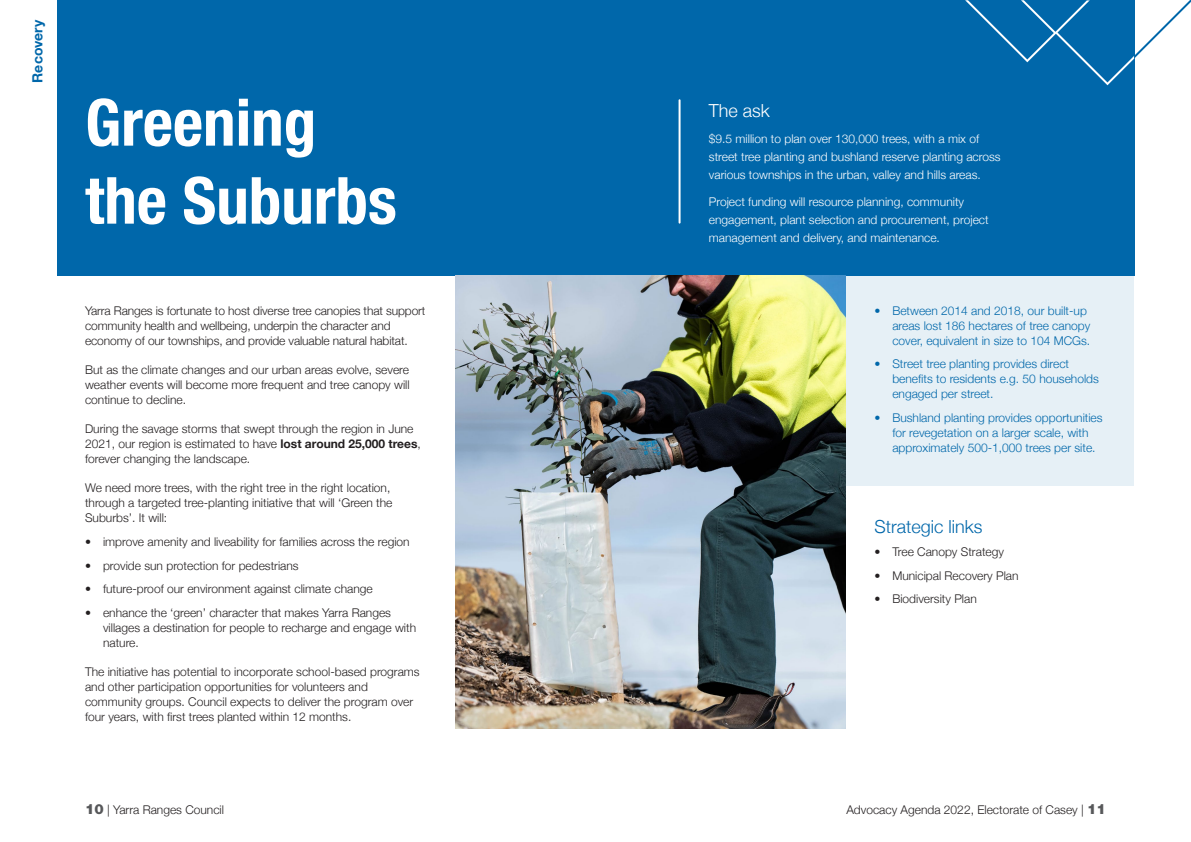
<style>
.page{position:relative;width:1191px;height:842px;background:#fff}
.page>*{position:absolute;margin:0;border:0;box-sizing:border-box;transform-origin:0 0}
.Page_title{font:700 condensed 65px/78px "Helvetica Neue LT Std";color:#fff}
.Content_heading{font:300 18px "Helvetica Neue";color:#0067aa}
.Content_heading_whit{font:300 18px "Helvetica Neue";color:#fff}
.Theme_heading{font:700 14px "Helvetica Neue";color:#0067aa}
.Body_copy{font:300 12px/15px "Helvetica Neue";color:#231f20}
.t1{font:300 12px/15px "Helvetica Neue";color:#0067aa}
.Ask_copy_white{font:300 12px/18px "Helvetica Neue";color:#fff}
.s1{font-weight:700}
.s2{font-weight:900;font-size:14px;color:#57585a}
</style>
<div class="page">
<div style="left:817px;top:275px;width:317px;height:211px;background:#e6f0f6"></div>
<div style="left:57px;top:0;width:1077px;height:275px;background:#0067aa"></div>
<svg style="left:965px;top:0;width:226px;height:85px"></svg>
<hr style="left:678px;top:100px;width:2px;height:123px;background:#fff">
<img style="left:456px;top:275px;width:390px;height:454px">
<p class="Theme_heading" style="left:29px;top:83px;width:64px;rotate:-90deg">Recovery</p>
<p class="Page_title" style="left:85px;top:83px;width:313px">Greening the Suburbs</p>
<p class="Body_copy" style="left:85px;top:303px;width:342px">Yarra Ranges is fortunate to host diverse tree canopies that support community health and wellbeing, underpin the character and economy of our townships, and provide valuable natural habitat.</p>
<p class="Body_copy" style="left:85px;top:362px;width:326px;text-align:justify">But as the climate changes and our urban areas evolve, severe weather events will become more frequent and tree canopy will continue to decline.</p>
<p class="Body_copy" style="left:85px;top:421px;width:337px">During the savage storms that swept through the region in June<br>2021, our region is estimated to have <span class="s1">lost around 25,000 trees</span>, forever changing the landscape.</p>
<p class="Body_copy" style="left:85px;top:480px;width:309px">We need more trees, with the right tree in the right location, through a targeted tree-planting initiative that will ‘Green the<br>Suburbs’. It will:</p>
<p class="Body_copy" style="left:85px;top:534px;width:326px">• improve amenity and liveability for families across the region</p>
<p class="Body_copy" style="left:85px;top:557px;width:215px">• provide sun protection for pedestrians</p>
<p class="Body_copy" style="left:85px;top:581px;width:289px">• future-proof our environment against climate change</p>
<p class="Body_copy" style="left:103px;top:604px;width:315px;text-indent:-18px">• enhance the ‘green’ character that makes Yarra Ranges villages a destination for people to recharge and engage with nature.</p>
<p class="Body_copy" style="left:85px;top:664px;width:336px">The initiative has potential to incorporate school-based programs and other participation opportunities for volunteers and community groups. Council expects to deliver the program over four years, with first trees planted within 12 months.</p>
<p class="Content_heading_whit" style="left:709px;top:99px;width:63px">The ask</p>
<p class="Ask_copy_white" style="left:709px;top:130px;width:293px">$9.5 million to plan over 130,000 trees, with a mix of street tree planting and bushland reserve planting across various townships in the urban, valley and hills areas.</p>
<p class="Ask_copy_white" style="left:709px;top:192px;width:281px">Project funding will resource planning, community engagement, plant selection and procurement, project management and delivery, and maintenance.</p>
<p class="t1" style="left:892px;top:303px;width:199px;text-indent:-18px">• Between 2014 and 2018, our built-up areas lost 186 hectares of tree canopy cover, equivalent in size to 104 MCGs.</p>
<p class="t1" style="left:892px;top:356px;width:208px;text-indent:-18px">• Street tree planting provides direct benefits to residents e.g. 50 households engaged per street.</p>
<p class="t1" style="left:892px;top:410px;width:212px;text-indent:-18px">• Bushland planting provides opportunities for revegetation on a larger scale, with approximately 500-1,000 trees per site.</p>
<p class="Content_heading" style="left:874px;top:515px;width:110px">Strategic links</p>
<p class="Body_copy" style="left:874px;top:544px;width:131px">• Tree Canopy Strategy</p>
<p class="Body_copy" style="left:874px;top:568px;width:146px">• Municipal Recovery Plan</p>
<p class="Body_copy" style="left:874px;top:591px;width:104px">• Biodiversity Plan</p>
<p class="Body_copy" style="left:85px;top:802px;width:140px"><span class="s2">10</span> | Yarra Ranges Council</p>
<p class="Body_copy" style="left:846px;top:802px;width:261px">Advocacy Agenda 2022, Electorate of Casey | <span class="s2">11</span></p>
</div>
